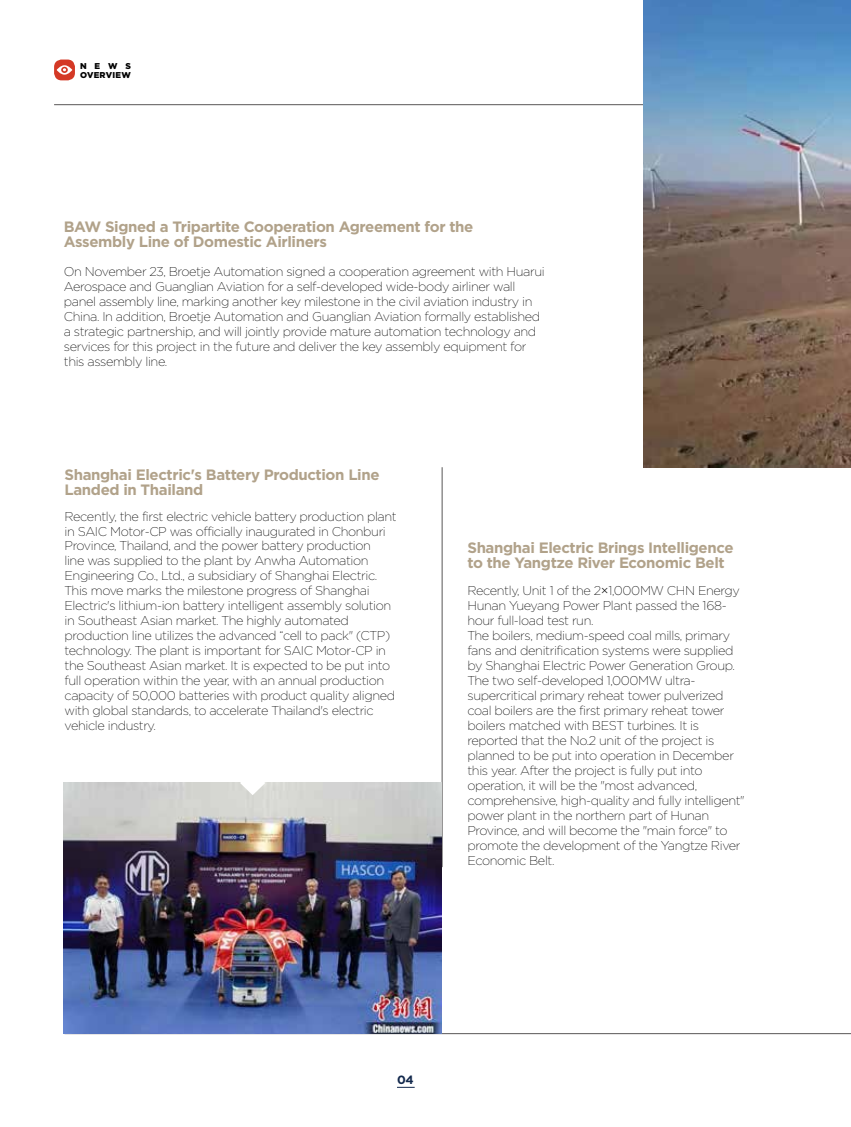
<style>
.page{position:relative;width:851px;height:1127px;background:#fff}
.page>*{position:absolute;margin:0;border:0;box-sizing:border-box;transform-origin:0 0}
.t1{font:700 15px/15px "Gotham";letter-spacing:-.025em;color:#b1a28a}
.t2{font:200 12.75px/15px "Gotham";letter-spacing:-.03em;color:#000}
.t3{font:700 12px "Gotham";color:#12284c}
.t4{font:900 8.4px/9px "Gotham";letter-spacing:.035em;color:#000}
.s1{font-weight:300}
</style>
<div class="page">
<hr style="left:54px;top:104px;width:796px;height:1px;background:#595757">
<div style="left:54px;top:60px;width:21px;height:20px;background:#d43926;border-radius:8px"></div>
<svg style="left:57px;top:65px;width:15px;height:10px"></svg>
<hr style="left:442px;top:467px;width:1px;height:400px;background:#595757">
<hr style="left:64px;top:1033px;width:786px;height:1px;background:#595757">
<img style="left:64px;top:783px;width:377px;height:250px">
<svg style="left:240px;top:782px;width:25px;height:14px"></svg>
<img style="left:643px;top:0;width:207px;height:467px">
<svg style="left:397px;top:1087px;width:17px;height:1px"></svg>
<p class="t4" style="left:80px;top:62px;width:52px">NEWS<br>OVERVIEW</p>
<p class="t1" style="left:64px;top:219px;width:411px">BAW Signed a Tripartite Cooperation Agreement for the<br>Assembly Line of Domestic Airliners</p>
<p class="t2" style="left:64px;top:264px;width:482px">On November 23, Broetje Automation signed a cooperation agreement with Huarui Aerospace and Guanglian Aviation for a self-developed wide-body airliner wall panel assembly line, marking another key milestone in the civil aviation industry in China. In addition, Broetje Automation and Guanglian Aviation formally established a strategic partnership, and will jointly provide mature automation technology and services for this project in the future and deliver the key assembly equipment for this assembly line.</p>
<p class="t1" style="left:64px;top:467px;width:316px">Shanghai Electric's Battery Production Line<br>Landed in Thailand</p>
<p class="t2" style="left:64px;top:508px;width:334px">Recently, the first electric vehicle battery production plant in SAIC Motor-CP was officially inaugurated in Chonburi Province, Thailand, and the power battery production<br>line was supplied to the plant by Anwha Automation Engineering Co., Ltd., a subsidiary of Shanghai Electric.<br>This move marks the milestone progress of Shanghai Electric's lithium-ion battery intelligent assembly solution in Southeast Asian market. The highly automated production line utilizes the advanced “cell to pack" (CTP) technology. The plant is important for SAIC Motor-CP in the Southeast Asian market. It is expected to be put into full operation within the year, with an annual production capacity of 50,000 batteries with product quality aligned with global standards, to accelerate Thailand's electric vehicle industry.</p>
<p class="t1" style="left:467px;top:540px;width:267px">Shanghai Electric Brings Intelligence to the Yangtze River Economic Belt</p>
<p class="t2" style="left:467px;top:583px;width:279px">Recently, Unit 1 of the 2<span class="s1">×</span>1,000MW CHN Energy Hunan Yueyang Power Plant passed the 168- hour full-load test run.<br>The boilers, medium-speed coal mills, primary fans and denitrification systems were supplied by Shanghai Electric Power Generation Group.<br>The two self-developed 1,000MW ultra&shy;supercritical primary reheat tower pulverized coal boilers are the first primary reheat tower boilers matched with BEST turbines. It is reported that the No.2 unit of the project is planned to be put into operation in December this year. After the project is fully put into operation, it will be the "most advanced, comprehensive, high-quality and fully intelligent" power plant in the northern part of Hunan Province, and will become the "main force" to promote the development of the Yangtze River Economic Belt.</p>
<p class="t3" style="left:397px;top:1071px;width:18px">04</p>
</div>
